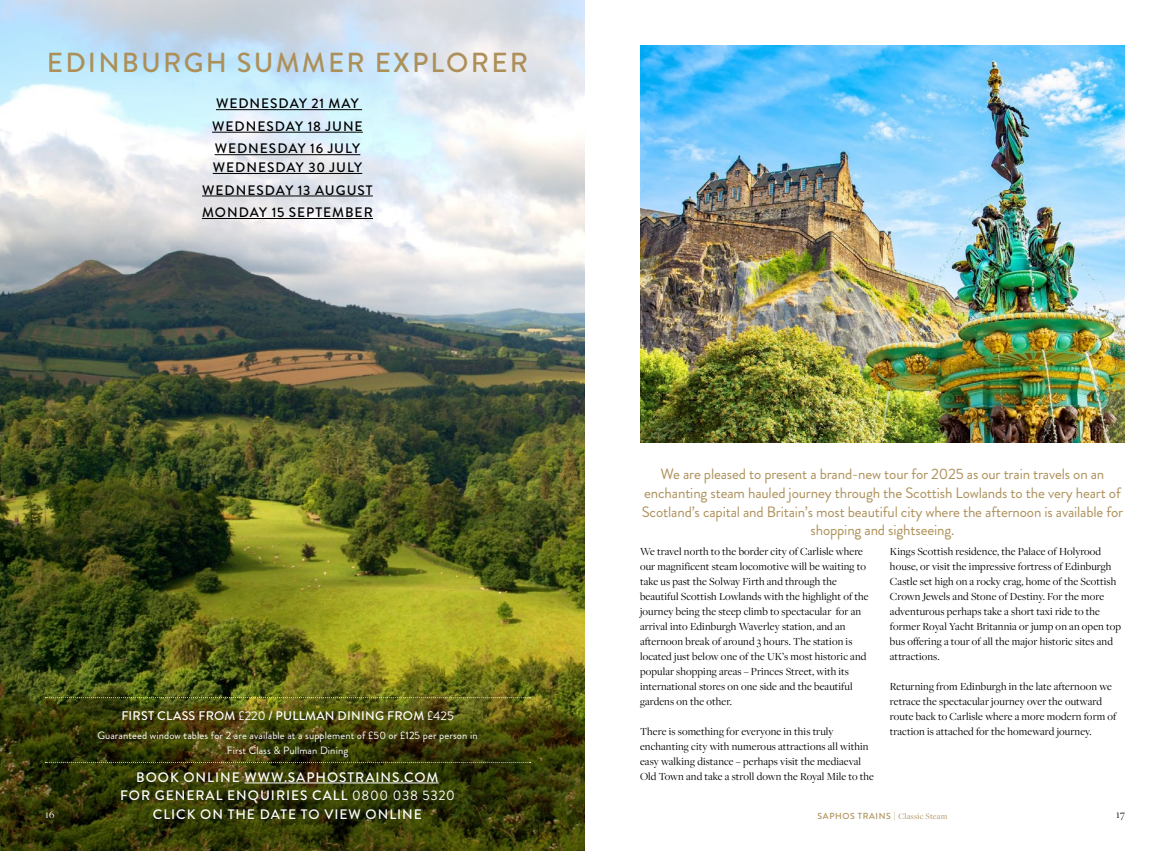
<style>
.page{position:relative;width:1170px;height:851px;background:#fff}
.page>*{position:absolute;margin:0;border:0;box-sizing:border-box;transform-origin:0 0}
.t1{font:500 27.5px "Brandon Grotesque";letter-spacing:.08em;color:#ad9059}
.t2{font:15px/18.8px "Brandon Grotesque";letter-spacing:-.01em;color:#ad9059;text-align:center}
.t3{font:500 13.75px/22.5px "Brandon Grotesque";letter-spacing:.07em;color:#000}
.t4{font:500 13.75px/18.8px "Brandon Grotesque";letter-spacing:.07em;color:#fff;text-align:center}
.t5{font:500 12.5px "Brandon Grotesque";letter-spacing:.02em;color:#fff}
.t6{font:11.25px/15px "Freight Disp Pro";letter-spacing:.01em;color:#000}
.t7{font:11.25px "Freight Disp Pro";color:#fff}
.t8{font:10.62px/15px "Brandon Grotesque";letter-spacing:.01em;color:#fff;text-align:center}
.t9{font:500 8.75px "Brandon Grotesque";letter-spacing:.07em;color:#ad9059}
.s1{font-weight:400}
.s2{font-weight:300}
.s3{font-family:"Freight Disp Pro";font-weight:400}
</style>
<div class="page">
<img style="left:0;top:244px;width:585px;height:606px">
<svg style="left:0;top:0;width:585px;height:244px"></svg>
<hr style="left:216px;top:109px;width:146px;height:1px;background:#000">
<hr style="left:212px;top:132px;width:151px;height:1px;background:#000">
<hr style="left:215px;top:154px;width:145px;height:1px;background:#000">
<hr style="left:213px;top:173px;width:149px;height:1px;background:#000">
<hr style="left:202px;top:195px;width:171px;height:1px;background:#000">
<hr style="left:202px;top:218px;width:171px;height:1px;background:#000">
<img style="left:640px;top:46px;width:484px;height:396px">
<svg style="left:45px;top:762px;width:485px;height:1px"></svg>
<svg style="left:45px;top:697px;width:485px;height:1px"></svg>
<hr style="left:244px;top:782px;width:195px;height:1px;background:#fff">
<h1 class="t1" style="left:47px;top:43px;width:482px">EDINBURGH SUMMER EXPLORER</h1>
<p class="t3" style="left:212px;top:92px;width:152px">WEDNESDAY 21 MAY<br>WEDNESDAY 18 JUNE<br>WEDNESDAY 16 JULY</p>
<p class="t3" style="left:202px;top:156px;width:172px;text-align:center">WEDNESDAY 30 JULY<br>WEDNESDAY 13 AUGUST<br>MONDAY 15 SEPTEMBER</p>
<p class="t7" style="left:45px;top:807px;width:11px">16</p>
<p class="t5" style="left:121px;top:707px;width:334px">FIRST CLASS FROM <span class="s1">£220</span> / PULLMAN DINING FROM <span class="s1">£425</span></p>
<p class="t8" style="left:97px;top:728px;width:382px">Guaranteed window tables for 2 are available at a supplement of £50 or £125 per person in<br>First Class &amp; Pullman Dining</p>
<p class="t4" style="left:120px;top:767px;width:336px">BOOK ONLINE WWW.SAPHOSTRAINS.COM<br>FOR GENERAL ENQUIRIES CALL <span class="s1">0800 038 5320<br></span>CLICK ON THE DATE TO VIEW ONLINE</p>
<p class="t2" style="left:641px;top:465px;width:483px">We are pleased to present a brand-new tour for 2025 as our train travels on an enchanting steam hauled journey through the Scottish Lowlands to the very heart of Scotland’s capital and Britain’s most beautiful city where the afternoon is available for shopping and sightseeing.</p>
<p class="t6" style="left:640px;top:543px;width:230px">We travel north to the border city of Carlisle where our magnificent steam locomotive will be waiting to take us past the Solway Firth and through the beautiful Scottish Lowlands with the highlight of the journey being the steep climb to spectacular for an arrival into Edinburgh Waverley station, and an afternoon break of around 3 hours. The station is located just below one of the UK’s most historic and popular shopping areas – Princes Street, with its international stores on one side and the beautiful gardens on the other.</p>
<p class="t6" style="left:640px;top:723px;width:235px">There is something for everyone in this truly enchanting city with numerous attractions all within easy walking distance – perhaps visit the mediaeval Old Town and take a stroll down the Royal Mile to the</p>
<p class="t6" style="left:889px;top:543px;width:232px">Kings Scottish residence, the Palace of Holyrood house, or visit the impressive fortress of Edinburgh Castle set high on a rocky crag, home of the Scottish Crown Jewels and Stone of Destiny. For the more adventurous perhaps take a short taxi ride to the former Royal Yacht Britannia or jump on an open top bus offering a tour of all the major historic sites and attractions.</p>
<p class="t6" style="left:889px;top:678px;width:228px">Returning from Edinburgh in the late afternoon we retrace the spectacular journey over the outward route back to Carlisle where a more modern form of traction is attached for the homeward journey.</p>
<p class="t9" style="left:817px;top:809px;width:131px">SAPHOS TRAINS <span class="s2">|</span> <span class="s3">Classic Steam</span></p>
<p class="t6" style="left:1116px;top:806px;width:10px">17</p>
</div>
